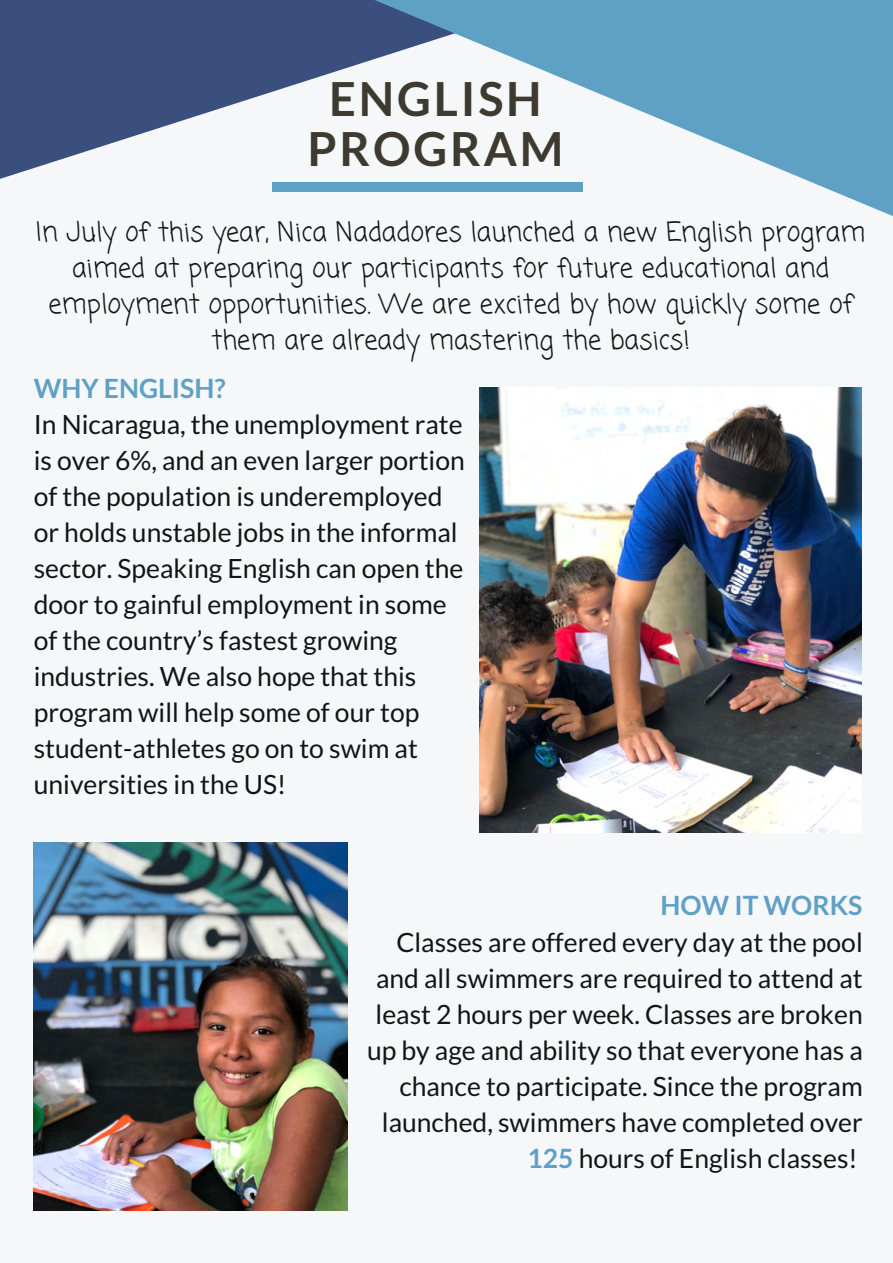
<style>
.page{position:relative;width:893px;height:1263px;background:#f6f7f9}
.page>*{position:absolute;margin:0;border:0;box-sizing:border-box;transform-origin:0 0}
.t1{font:700 46.95px/49.5px "Lato";letter-spacing:.06em;color:#3e3a2f;text-align:center}
.t2{font:26.55px/36px "Lato";color:#141414}
.t3{font:26.55px/36px "Coming Soon";color:#141414;text-align:center}
.t4{font:700 26.55px "Lato";color:#5ea1c5}
.s1{font-weight:700;color:#5ea1c5}
</style>
<div class="page">
<svg style="left:0;top:0;width:236px;height:179px;fill:#3a4f7d"></svg>
<svg style="left:236px;top:0;width:657px;height:567px"></svg>
<div style="left:273px;top:182px;width:310px;height:9px;background:#5ea1c5"></div>
<img style="left:480px;top:387px;width:381px;height:445px">
<img style="left:34px;top:842px;width:314px;height:368px">
<h1 class="t1" style="left:307px;top:73px;width:257px">ENGLISH<br>PROGRAM</h1>
<p class="t3" style="left:36px;top:216px;width:831px">In July of this year, Nica Nadadores launched a new English program aimed at preparing our participants for future educational and employment opportunities. We are excited by how quickly some of them are already mastering the basics!</p>
<p class="t4" style="left:34px;top:371px;width:193px">WHY ENGLISH?</p>
<p class="t2" style="left:34px;top:405px;width:433px">In Nicaragua, the unemployment rate is over 6%, and an even larger portion of the population is underemployed or holds unstable jobs in the informal sector. Speaking English can open the door to gainful employment in some of the country’s fastest growing industries. We also hope that this program will help some of our top student-athletes go on to swim at universities in the US!</p>
<p class="t4" style="left:660px;top:889px;width:204px">HOW IT WORKS</p>
<p class="t2" style="left:367px;top:923px;width:497px;text-align:right">Classes are offered every day at the pool and all swimmers are required to attend at least 2 hours per week. Classes are broken up by age and ability so that everyone has a chance to participate. Since the program launched, swimmers have completed over <span class="s1">125</span> hours of English classes!</p>
</div>
